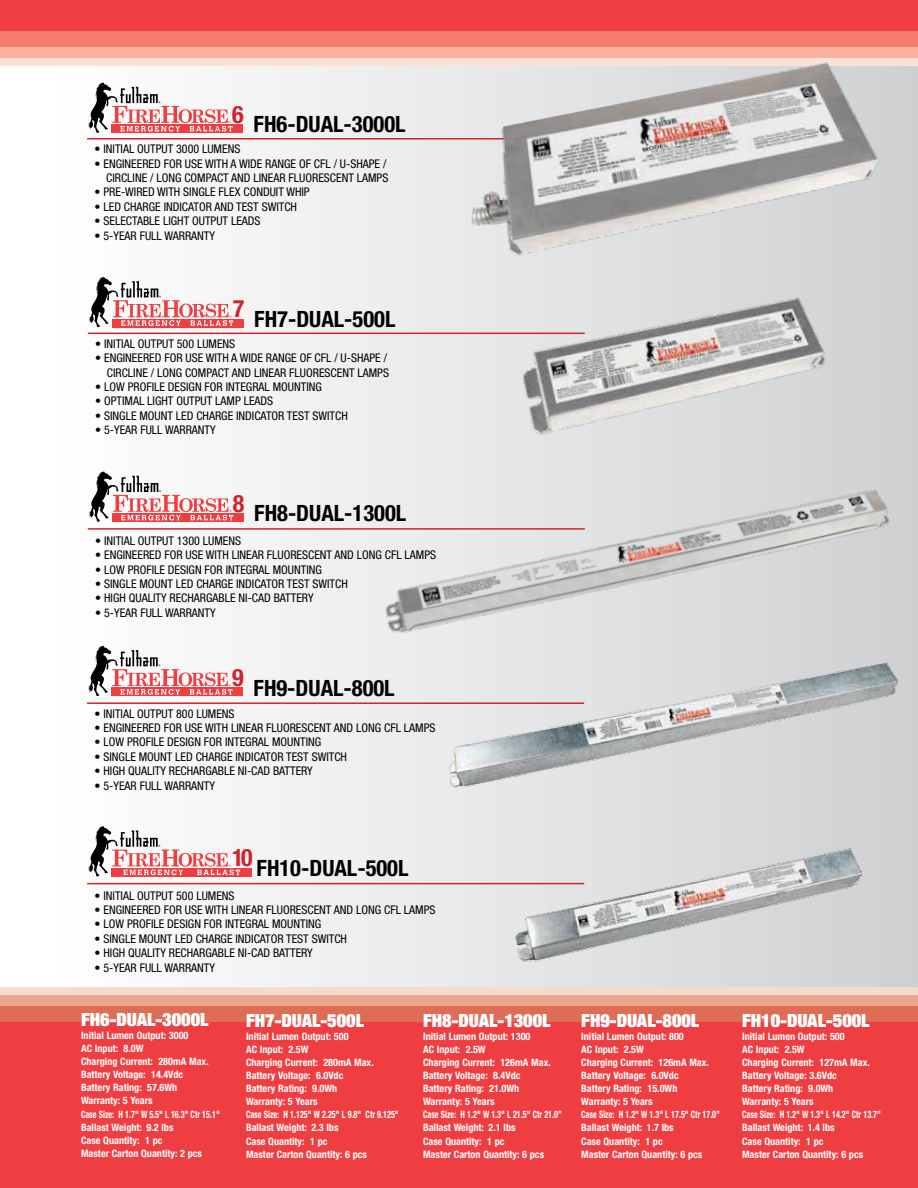
<style>
.page{position:relative;width:918px;height:1188px;background:#fff}
.page>*{position:absolute;margin:0;border:0;box-sizing:border-box;transform-origin:0 0}
.t1{font:700 condensed 24px "Helvetica Neue";color:#d2232a}
.t2{font:700 condensed 22.5px "Helvetica Neue";color:#000}
.t3{font:900 expanded 18.15px "Helvetica Neue";color:#fff}
.t4{font:condensed 12px/14.4px "Helvetica Neue";color:#000;text-align:right}
.t5{font:700 condensed 10.2px/13px "Helvetica Neue";color:#fff}
</style>
<div class="page">
<div style="left:0;top:62px;width:918px;height:942px;background:linear-gradient(to right,#fff,#cfd1d2)"></div>
<div style="left:0;top:1022px;width:918px;height:166px;background:#ef3e42"></div>
<div style="left:0;top:1006px;width:918px;height:16px;background:#dd6d54"></div>
<div style="left:0;top:995px;width:918px;height:11px;background:#eaa68f"></div>
<div style="left:0;top:987px;width:918px;height:8px;background:#f5dace"></div>
<div style="left:0;top:0;width:918px;height:34px;background:#ef3e42"></div>
<div style="left:0;top:32px;width:918px;height:16px;background:#f47d6d"></div>
<div style="left:0;top:48px;width:918px;height:11px;background:#f9b1a1"></div>
<div style="left:0;top:58px;width:918px;height:8px;background:#fde0d6"></div>
<hr style="left:88px;top:528px;width:497px;height:2px;background:#d2232a">
<img style="left:370px;top:424px;width:530px;height:268px">
<div style="left:112px;top:513px;width:132px;height:9px;background:#ef3e42"></div>
<svg style="left:88px;top:471px;width:145px;height:51px"></svg>
<hr style="left:88px;top:333px;width:497px;height:1px;background:#d2232a">
<div style="left:112px;top:319px;width:132px;height:8px;background:#ef3e42"></div>
<svg style="left:88px;top:277px;width:145px;height:50px"></svg>
<img style="left:511px;top:273px;width:327px;height:190px">
<hr style="left:87px;top:883px;width:497px;height:1px;background:#d2232a">
<div style="left:112px;top:868px;width:140px;height:9px;background:#ef3e42"></div>
<svg style="left:87px;top:826px;width:153px;height:51px"></svg>
<hr style="left:87px;top:702px;width:497px;height:2px;background:#d2232a">
<div style="left:112px;top:688px;width:131px;height:8px;background:#ef3e42"></div>
<svg style="left:87px;top:646px;width:146px;height:50px"></svg>
<hr style="left:87px;top:138px;width:497px;height:2px;background:#d2232a">
<div style="left:112px;top:124px;width:131px;height:9px;background:#ef3e42"></div>
<svg style="left:87px;top:82px;width:146px;height:51px"></svg>
<img style="left:470px;top:62px;width:421px;height:211px">
<img style="left:381px;top:650px;width:527px;height:147px">
<img style="left:429px;top:833px;width:433px;height:137px">
<h1 class="t1" style="left:232px;top:100px;width:13px">6</h1>
<h2 class="t2" style="left:254px;top:111px;width:153px">FH6-DUAL-3000L</h2>
<p class="t4" style="left:95px;top:142px;width:147px">• INITIAL OUTPUT 3000 LUMENS</p>
<p class="t4" style="left:95px;top:156px;width:295px">• ENGINEERED FOR USE WITH A WIDE RANGE OF CFL / U-SHAPE /<br>CIRCLINE / LONG COMPACT AND LINEAR FLUORESCENT LAMPS</p>
<p class="t4" style="left:95px;top:185px;width:217px">• PRE-WIRED WITH SINGLE FLEX CONDUIT WHIP</p>
<p class="t4" style="left:95px;top:199px;width:204px">• LED CHARGE INDICATOR AND TEST SWITCH</p>
<p class="t4" style="left:95px;top:214px;width:167px">• SELECTABLE LIGHT OUTPUT LEADS</p>
<p class="t4" style="left:95px;top:228px;width:122px">• 5-YEAR FULL WARRANTY</p>
<h1 class="t1" style="left:233px;top:294px;width:13px">7</h1>
<h2 class="t2" style="left:254px;top:305px;width:143px">FH7-DUAL-500L</h2>
<p class="t4" style="left:95px;top:336px;width:141px">• INITIAL OUTPUT 500 LUMENS</p>
<p class="t4" style="left:95px;top:351px;width:295px">• ENGINEERED FOR USE WITH A WIDE RANGE OF CFL / U-SHAPE /<br>CIRCLINE / LONG COMPACT AND LINEAR FLUORESCENT LAMPS</p>
<p class="t4" style="left:95px;top:379px;width:228px">• LOW PROFILE DESIGN FOR INTEGRAL MOUNTING</p>
<p class="t4" style="left:95px;top:394px;width:179px">• OPTIMAL LIGHT OUTPUT LAMP LEADS</p>
<p class="t4" style="left:95px;top:408px;width:254px">• SINGLE MOUNT LED CHARGE INDICATOR TEST SWITCH</p>
<p class="t4" style="left:95px;top:423px;width:122px">• 5-YEAR FULL WARRANTY</p>
<h1 class="t1" style="left:233px;top:489px;width:13px">8</h1>
<h2 class="t2" style="left:254px;top:500px;width:153px">FH8-DUAL-1300L</h2>
<p class="t4" style="left:95px;top:533px;width:147px">• INITIAL OUTPUT 1300 LUMENS</p>
<p class="t4" style="left:95px;top:548px;width:342px">• ENGINEERED FOR USE WITH LINEAR FLUORESCENT AND LONG CFL LAMPS</p>
<p class="t4" style="left:95px;top:562px;width:228px">• LOW PROFILE DESIGN FOR INTEGRAL MOUNTING</p>
<p class="t4" style="left:95px;top:577px;width:254px">• SINGLE MOUNT LED CHARGE INDICATOR TEST SWITCH</p>
<p class="t4" style="left:95px;top:591px;width:220px">• HIGH QUALITY RECHARGABLE NI-CAD BATTERY</p>
<p class="t4" style="left:95px;top:605px;width:122px">• 5-YEAR FULL WARRANTY</p>
<h1 class="t1" style="left:232px;top:663px;width:13px">9</h1>
<h2 class="t2" style="left:254px;top:674px;width:143px">FH9-DUAL-800L</h2>
<p class="t4" style="left:95px;top:706px;width:141px">• INITIAL OUTPUT 800 LUMENS</p>
<p class="t4" style="left:95px;top:721px;width:342px">• ENGINEERED FOR USE WITH LINEAR FLUORESCENT AND LONG CFL LAMPS</p>
<p class="t4" style="left:95px;top:735px;width:228px">• LOW PROFILE DESIGN FOR INTEGRAL MOUNTING</p>
<p class="t4" style="left:95px;top:749px;width:254px">• SINGLE MOUNT LED CHARGE INDICATOR TEST SWITCH</p>
<p class="t4" style="left:95px;top:764px;width:220px">• HIGH QUALITY RECHARGABLE NI-CAD BATTERY</p>
<p class="t4" style="left:95px;top:778px;width:122px">• 5-YEAR FULL WARRANTY</p>
<h1 class="t1" style="left:232px;top:843px;width:22px">10</h1>
<h2 class="t2" style="left:257px;top:855px;width:153px">FH10-DUAL-500L</h2>
<p class="t4" style="left:95px;top:888px;width:141px">• INITIAL OUTPUT 500 LUMENS</p>
<p class="t4" style="left:95px;top:902px;width:342px">• ENGINEERED FOR USE WITH LINEAR FLUORESCENT AND LONG CFL LAMPS</p>
<p class="t4" style="left:95px;top:917px;width:228px">• LOW PROFILE DESIGN FOR INTEGRAL MOUNTING</p>
<p class="t4" style="left:95px;top:931px;width:254px">• SINGLE MOUNT LED CHARGE INDICATOR TEST SWITCH</p>
<p class="t4" style="left:95px;top:946px;width:220px">• HIGH QUALITY RECHARGABLE NI-CAD BATTERY</p>
<p class="t4" style="left:95px;top:960px;width:122px">• 5-YEAR FULL WARRANTY</p>
<h3 class="t3" style="left:81px;top:1008px;width:129px">FH6-DUAL-3000L</h3>
<p class="t5" style="left:81px;top:1029px;width:140px">Initial Lumen Output: 3000<br>AC Input: 8.0W<br>Charging Current: 280mA Max.<br>Battery Voltage: 14.4Vdc<br>Battery Rating: 57.6Wh<br>Warranty: 5 Years<br>Case Size: H 1.7" W 5.5" L 16.3" Ctr 15.1"<br>Ballast Weight: 9.2 lbs<br>Case Quantity: 1 pc<br>Master Carton Quantity: 2 pcs</p>
<h3 class="t3" style="left:246px;top:1008px;width:120px">FH7-DUAL-500L</h3>
<p class="t5" style="left:246px;top:1029px;width:154px">Initial Lumen Output: 500<br>AC Input: 2.5W<br>Charging Current: 280mA Max.<br>Battery Voltage: 6.0Vdc<br>Battery Rating: 9.0Wh<br>Warranty: 5 Years<br>Case Size: H 1.125" W 2.25" L 9.8" Ctr 9.125"<br>Ballast Weight: 2.3 lbs<br>Case Quantity: 1 pc<br>Master Carton Quantity: 6 pcs</p>
<h3 class="t3" style="left:423px;top:1008px;width:129px">FH8-DUAL-1300L</h3>
<p class="t5" style="left:423px;top:1029px;width:140px">Initial Lumen Output: 1300<br>AC Input: 2.5W<br>Charging Current: 126mA Max.<br>Battery Voltage: 8.4Vdc<br>Battery Rating: 21.0Wh<br>Warranty: 5 Years<br>Case Size: H 1.2" W 1.3" L 21.5" Ctr 21.0”<br>Ballast Weight: 2.1 lbs<br>Case Quantity: 1 pc<br>Master Carton Quantity: 6 pcs</p>
<h3 class="t3" style="left:581px;top:1008px;width:120px">FH9-DUAL-800L</h3>
<p class="t5" style="left:581px;top:1029px;width:140px">Initial Lumen Output: 800<br>AC Input: 2.5W<br>Charging Current: 126mA Max.<br>Battery Voltage: 6.0Vdc<br>Battery Rating: 15.0Wh<br>Warranty: 5 Years<br>Case Size: H 1.2" W 1.3" L 17.5" Ctr 17.0”<br>Ballast Weight: 1.7 lbs<br>Case Quantity: 1 pc<br>Master Carton Quantity: 6 pcs</p>
<h3 class="t3" style="left:742px;top:1008px;width:129px">FH10-DUAL-500L</h3>
<p class="t5" style="left:742px;top:1029px;width:140px">Initial Lumen Output: 500<br>AC Input: 2.5W<br>Charging Current: 127mA Max.<br>Battery Voltage: 3.6Vdc<br>Battery Rating: 9.0Wh<br>Warranty: 5 Years<br>Case Size: H 1.2" W 1.3" L 14.2" Ctr 13.7”<br>Ballast Weight: 1.4 lbs<br>Case Quantity: 1 pc<br>Master Carton Quantity: 6 pcs</p>
</div>
